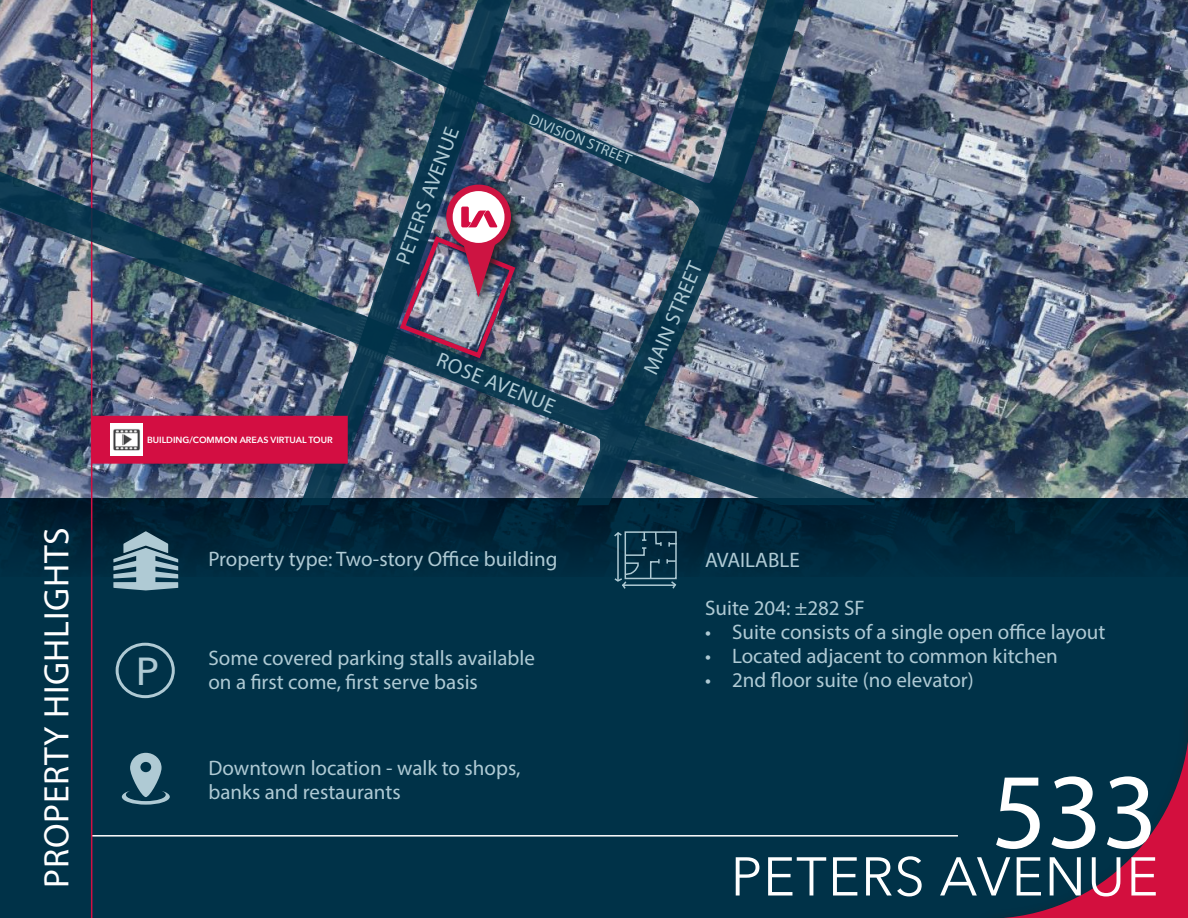
<style>
.page{position:relative;width:1188px;height:918px;background:#fff}
.page>*{position:absolute;margin:0;border:0;box-sizing:border-box;transform-origin:0 0}
.t1{font:108px "Myriad Pro";color:#fff}
.t2{font:54px "Avenir Next";letter-spacing:.02em;color:#fff}
.t3{font:500 39px "Avenir Next";color:#afcad4}
.t4{font:35.55px "Myriad Pro";letter-spacing:.02em;color:#fff}
.t5{font:21px/24px "Myriad Pro";color:#afcad4}
.t6{font:15px "Myriad Pro";color:#afcad4}
.t7{font:600 8.85px "Avenir Next";color:#fff}
</style>
<div class="page">
<img style="left:808px;top:0;width:380px;height:498px">
<div style="left:0;top:498px;width:1188px;height:420px;background:#003248"></div>
<svg style="left:1004px;top:742px;width:184px;height:176px"></svg>
<hr style="left:92px;top:835px;width:866px;height:2px;background:#fff">
<hr style="left:91px;top:0;width:1px;height:918px;background:#d30e42">
<svg style="left:613px;top:530px;width:64px;height:59px"></svg>
<div style="left:116px;top:643px;width:59px;height:55px;border:3px solid #afcad4;border-radius:50%"></div>
<img style="left:0;top:0;width:808px;height:506px">
<img style="left:299px;top:0;width:217px;height:506px">
<img style="left:627px;top:421px;width:249px;height:85px">
<div style="left:444px;top:182px;width:79px;height:126px;background:#241f1f;opacity:.75"></div>
<img style="left:397px;top:233px;width:121px;height:128px">
<div style="left:446px;top:185px;width:65px;height:64px;background:#cd1442;border-radius:50%"></div>
<div style="left:453px;top:191px;width:52px;height:52px;background:#fff;border-radius:50%"></div>
<svg style="left:461px;top:207px;width:37px;height:20px"></svg>
<svg style="left:113px;top:531px;width:65px;height:59px"></svg>
<svg style="left:122px;top:753px;width:48px;height:52px"></svg>
<div style="left:91px;top:416px;width:257px;height:48px;background:#d30e42;border:2px solid #d30e42"></div>
<img style="left:110px;top:423px;width:33px;height:33px">
<h3 class="t4" style="left:35px;top:888px;width:361px;rotate:-90deg">PROPERTY HIGHLIGHTS</h3>
<p class="t7" style="left:147px;top:432px;width:187px">BUILDING/COMMON AREAS VIRTUAL TOUR</p>
<p class="t5" style="left:390px;top:259px;width:146px;rotate:-69deg">PETERS AVENUE</p>
<p class="t6" style="left:533px;top:111px;width:111px;rotate:22deg">DIVISION STREET</p>
<p class="t5" style="left:443px;top:347px;width:128px;rotate:23deg">ROSE AVENUE</p>
<p class="t5" style="left:638px;top:368px;width:122px;rotate:-67deg">MAIN STREET</p>
<h3 class="t3" style="left:136px;top:638px;width:25px">P</h3>
<p class="t5" style="left:208px;top:547px;width:351px">Property type: Two-story Office building</p>
<p class="t5" style="left:208px;top:646px;width:328px">Some covered parking stalls available on a first come, first serve basis</p>
<p class="t5" style="left:208px;top:756px;width:314px">Downtown location - walk to shops, banks and restaurants</p>
<p class="t5" style="left:705px;top:548px;width:96px">AVAILABLE</p>
<p class="t5" style="left:705px;top:596px;width:161px">Suite 204: ±282 SF</p>
<p class="t5" style="left:705px;top:620px;width:402px">• Suite consists of a single open office layout</p>
<p class="t5" style="left:705px;top:644px;width:354px">• Located adjacent to common kitchen</p>
<p class="t5" style="left:705px;top:668px;width:270px">• 2nd floor suite (no elevator)</p>
<h1 class="t1" style="left:992px;top:745px;width:168px">533</h1>
<h2 class="t2" style="left:731px;top:831px;width:429px">PETERS AVENUE</h2>
</div>
